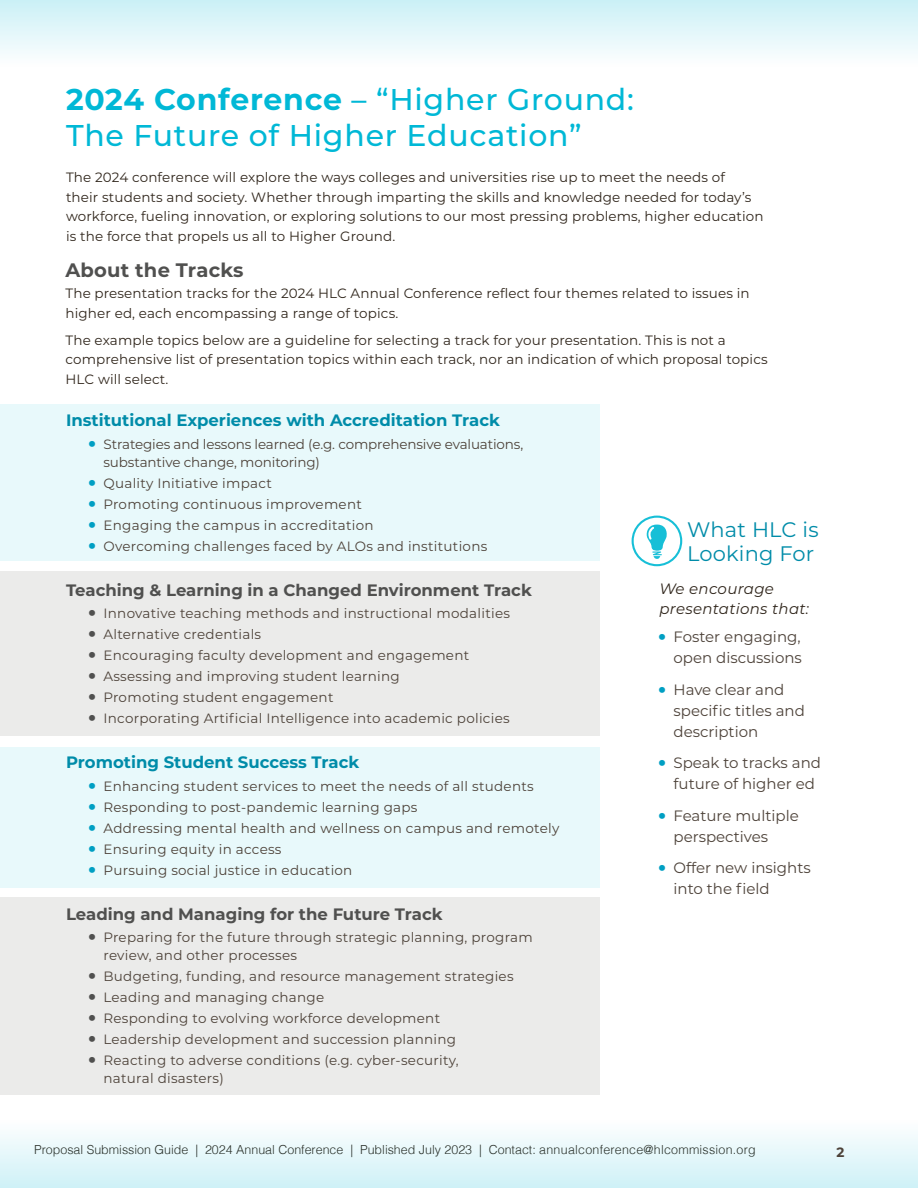
<style>
.page{position:relative;width:918px;height:1188px;background:#fff}
.page>*{position:absolute;margin:0;border:0;box-sizing:border-box;transform-origin:0 0}
.Header_2{font:500 30px/36px "Montserrat";letter-spacing:.025em;color:#00b8d6}
.Header_3{font:21px/24px "Montserrat";letter-spacing:.01em;color:#008ca9}
.Header_3-2{font:700 19.5px "Montserrat";letter-spacing:.01em;color:#50504f}
.track_name{font:700 16.5px "Montserrat";color:#50504f}
.track_name-2{font:700 16.5px "Montserrat";color:#008ca9}
.t1{font:15px/21px "Montserrat";color:#4d4239}
.body{font:italic 15px/19.5px "Montserrat";letter-spacing:.02em;color:#30261c}
.t2{font:13.5px/18px "Montserrat";letter-spacing:.02em;color:#4d4239}
.body-2{font:13.5px/19.5px "Montserrat";letter-spacing:.01em;color:#30261c}
.Header_2-2{font:13.5px/19.5px "Montserrat";letter-spacing:.01em;color:#30261c}
.t3{font:13.5px/18px "Montserrat";letter-spacing:-.01em;color:#4d4239}
.t4{font:700 13.5px "Montserrat";color:#4d4239}
.t5{font:300 12.45px "Helvetica";color:#30261c}
.s1{font-weight:700}
.s2{font-weight:900;font-size:18px;color:#009fc3}
.s3{font-weight:900;font-size:18px;color:#50504f}
</style>
<div class="page">
<div style="left:0;top:0;width:918px;height:67px;background:linear-gradient(to bottom,#cbf0f6,#fefefe)"></div>
<div style="left:0;top:404px;width:599px;height:157px;background:#e8f9fb"></div>
<div style="left:0;top:571px;width:599px;height:165px;background:#ebebea"></div>
<div style="left:0;top:747px;width:599px;height:141px;background:#e8f9fb"></div>
<div style="left:0;top:897px;width:599px;height:198px;background:#ebebea"></div>
<svg style="left:632px;top:516px;width:50px;height:50px"></svg>
<div style="left:0;top:1119px;width:918px;height:69px;background:linear-gradient(to bottom,#fffefe,#cef1f7)"></div>
<p class="Header_2" style="left:66px;top:80px;width:570px"><span class="s1">2024 Conference</span> – “Higher Ground:<br>The Future of Higher Education”</p>
<p class="Header_2-2" style="left:66px;top:167px;width:699px">The 2024 conference will explore the ways colleges and universities rise up to meet the needs of<br>their students and society. Whether through imparting the skills and knowledge needed for today’s workforce, fueling innovation, or exploring solutions to our most pressing problems, higher education is the force that propels us all to Higher Ground.</p>
<p class="Header_3-2" style="left:65px;top:256px;width:179px">About the Tracks</p>
<p class="body-2" style="left:65px;top:283px;width:686px">The presentation tracks for the 2024 HLC Annual Conference reflect four themes related to issues in higher ed, each encompassing a range of topics.</p>
<p class="body-2" style="left:65px;top:330px;width:704px">The example topics below are a guideline for selecting a track for your presentation. This is not a comprehensive list of presentation topics within each track, nor an indication of which proposal topics<br>HLC will select.</p>
<p class="track_name-2" style="left:66px;top:409px;width:435px">Institutional Experiences with Accreditation Track</p>
<p class="t3" style="left:104px;top:435px;width:421px;text-indent:-15px"><span class="s2">•</span> Strategies and lessons learned (e.g. comprehensive evaluations, substantive change, monitoring)</p>
<p class="t2" style="left:88px;top:474px;width:185px"><span class="s2">•</span> Quality Initiative impact</p>
<p class="t2" style="left:88px;top:495px;width:275px"><span class="s2">•</span> Promoting continuous improvement</p>
<p class="t2" style="left:88px;top:516px;width:287px"><span class="s2">•</span> Engaging the campus in accreditation</p>
<p class="t2" style="left:88px;top:537px;width:400px"><span class="s2">•</span> Overcoming challenges faced by ALOs and institutions</p>
<p class="track_name" style="left:66px;top:578px;width:467px">Teaching &amp; Learning in a Changed Environment Track</p>
<p class="t2" style="left:88px;top:604px;width:423px"><span class="s3">•</span> Innovative teaching methods and instructional modalities</p>
<p class="t2" style="left:88px;top:625px;width:174px"><span class="s3">•</span> Alternative credentials</p>
<p class="t2" style="left:88px;top:646px;width:382px"><span class="s3">•</span> Encouraging faculty development and engagement</p>
<p class="t2" style="left:88px;top:667px;width:313px"><span class="s3">•</span> Assessing and improving student learning</p>
<p class="t2" style="left:88px;top:688px;width:247px"><span class="s3">•</span> Promoting student engagement</p>
<p class="t2" style="left:88px;top:709px;width:423px"><span class="s3">•</span> Incorporating Artificial Intelligence into academic policies</p>
<p class="track_name-2" style="left:66px;top:751px;width:295px">Promoting Student Success Track</p>
<p class="t2" style="left:88px;top:777px;width:447px"><span class="s2">•</span> Enhancing student services to meet the needs of all students</p>
<p class="t2" style="left:88px;top:798px;width:331px"><span class="s2">•</span> Responding to post-pandemic learning gaps</p>
<p class="t2" style="left:88px;top:819px;width:472px"><span class="s2">•</span> Addressing mental health and wellness on campus and remotely</p>
<p class="t2" style="left:88px;top:840px;width:195px"><span class="s2">•</span> Ensuring equity in access</p>
<p class="t2" style="left:88px;top:861px;width:265px"><span class="s2">•</span> Pursuing social justice in education</p>
<p class="track_name" style="left:66px;top:902px;width:378px">Leading and Managing for the Future Track</p>
<p class="t2" style="left:104px;top:928px;width:431px;text-indent:-15px"><span class="s3">•</span> Preparing for the future through strategic planning, program review, and other processes</p>
<p class="t2" style="left:88px;top:967px;width:427px"><span class="s3">•</span> Budgeting, funding, and resource management strategies</p>
<p class="t2" style="left:88px;top:988px;width:237px"><span class="s3">•</span> Leading and managing change</p>
<p class="t2" style="left:88px;top:1009px;width:353px"><span class="s3">•</span> Responding to evolving workforce development</p>
<p class="t2" style="left:88px;top:1030px;width:369px"><span class="s3">•</span> Leadership development and succession planning</p>
<p class="t2" style="left:104px;top:1051px;width:357px;text-indent:-15px"><span class="s3">•</span> Reacting to adverse conditions (e.g. cyber-security, natural disasters)</p>
<p class="Header_3" style="left:687px;top:517px;width:133px">What HLC is<br>Looking For</p>
<p class="body" style="left:659px;top:579px;width:151px">We encourage presentations that:</p>
<p class="t1" style="left:658px;top:626px;width:145px;text-align:right"><span class="s2">•</span> Foster engaging, open discussions</p>
<p class="t1" style="left:674px;top:679px;width:133px;text-indent:-15px"><span class="s2">•</span> Have clear and specific titles and description</p>
<p class="t1" style="left:658px;top:752px;width:164px;text-align:center"><span class="s2">•</span> Speak to tracks and future of higher ed</p>
<p class="t1" style="left:674px;top:805px;width:127px;text-indent:-15px"><span class="s2">•</span> Feature multiple perspectives</p>
<p class="t1" style="left:674px;top:857px;width:139px;text-indent:-15px"><span class="s2">•</span> Offer new insights into the field</p>
<p class="t5" style="left:34px;top:1139px;width:723px">Proposal Submission Guide | 2024 Annual Conference | Published July 2023 | Contact: annualconference@hlcommission.org</p>
<p class="t4" style="left:836px;top:1142px;width:9px">2</p>
</div>
